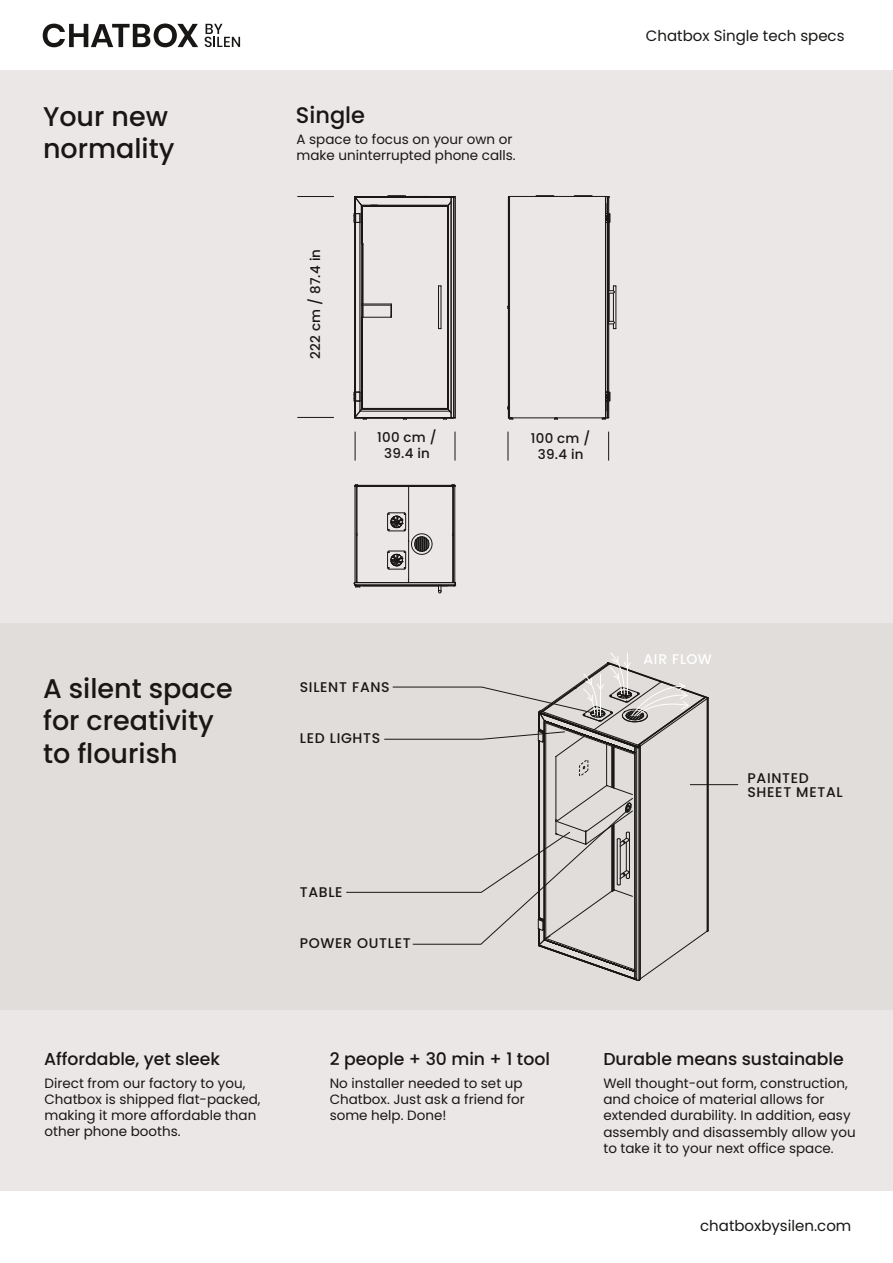
<style>
.page{position:relative;width:893px;height:1263px;background:#fff}
.page>*{position:absolute;margin:0;border:0;box-sizing:border-box;transform-origin:0 0}
.t1{font:500 27px/32.4px "Poppins";color:#181716}
.t2{font:500 22.5px "Poppins";color:#181716}
.t3{font:500 17.25px "Poppins";color:#181716}
.t4{font:15px "Poppins";color:#181716}
.t5{font:500 14.1px/14.5px "Poppins";letter-spacing:.05em;color:#181716}
.t6{font:500 14.1px "Poppins";letter-spacing:.03em;color:#fff}
.t7{font:13.5px/16.2px "Poppins";color:#181716}
.t8{font:500 13.5px/16px "Poppins";letter-spacing:.02em;color:#181716;text-align:center}
</style>
<div class="page">
<svg style="left:43px;top:24px;width:155px;height:23px"></svg>
<svg style="left:205px;top:24px;width:35px;height:23px"></svg>
<div style="left:0;top:70px;width:893px;height:1121px;background:#ebe7e6"></div>
<div style="left:0;top:623px;width:893px;height:387px;background:#e0dddb"></div>
<hr style="left:297px;top:196px;width:37px;height:1px;background:#181716">
<hr style="left:297px;top:417px;width:37px;height:1px;background:#181716">
<svg style="left:455px;top:432px;width:1px;height:29px"></svg>
<svg style="left:355px;top:432px;width:1px;height:29px"></svg>
<svg style="left:608px;top:432px;width:1px;height:29px"></svg>
<svg style="left:508px;top:432px;width:1px;height:29px"></svg>
<hr style="left:690px;top:784px;width:48px;height:1px;background:#181716">
<svg style="left:354px;top:196px;width:102px;height:224px"></svg>
<hr style="left:616px;top:286px;width:1px;height:42px;background:#181716">
<svg style="left:508px;top:196px;width:108px;height:224px"></svg>
<svg style="left:354px;top:485px;width:102px;height:108px"></svg>
<svg style="left:346px;top:653px;width:363px;height:328px"></svg>
<h1 class="t1" style="left:43px;top:101px;width:133px">Your new normality</h1>
<h2 class="t2" style="left:296px;top:101px;width:71px">Single</h2>
<p class="t7" style="left:297px;top:131px;width:221px">A space to focus on your own or make uninterrupted phone calls.</p>
<p class="t8" style="left:307px;top:359px;width:112px;rotate:-90deg">222 cm / 87.4 in</p>
<p class="t8" style="left:377px;top:429px;width:61px">100 cm /<br>39.4 in</p>
<p class="t8" style="left:531px;top:430px;width:61px">100 cm /<br>39.4 in</p>
<p class="t4" style="left:646px;top:27px;width:200px">Chatbox Single tech specs</p>
<h1 class="t1" style="left:43px;top:673px;width:191px">A silent space for creativity to flourish</h1>
<p class="t5" style="left:300px;top:680px;width:92px">SILENT FANS</p>
<p class="t5" style="left:300px;top:731px;width:82px">LED LIGHTS</p>
<p class="t5" style="left:300px;top:885px;width:44px">TABLE</p>
<p class="t5" style="left:300px;top:936px;width:113px">POWER OUTLET</p>
<p class="t3" style="left:44px;top:1048px;width:177px">Affordable, yet sleek</p>
<p class="t7" style="left:45px;top:1075px;width:218px">Direct from our factory to you,<br>Chatbox is shipped flat-packed, making it more affordable than other phone booths.</p>
<p class="t3" style="left:330px;top:1048px;width:222px">2 people + 30 min + 1 tool</p>
<p class="t7" style="left:330px;top:1075px;width:197px">No installer needed to set up<br>Chatbox. Just ask a friend for some help. Done!</p>
<p class="t6" style="left:643px;top:651px;width:70px">AIR FLOW</p>
<p class="t5" style="left:747px;top:771px;width:97px">PAINTED<br>SHEET METAL</p>
<p class="t3" style="left:603px;top:1048px;width:242px">Durable means sustainable</p>
<p class="t7" style="left:603px;top:1075px;width:254px">Well thought-out form, construction, and choice of material allows for extended durability. In addition, easy assembly and disassembly allow you to take it to your next office space.</p>
<p class="t4" style="left:700px;top:1217px;width:153px">chatboxbysilen.com</p>
</div>
